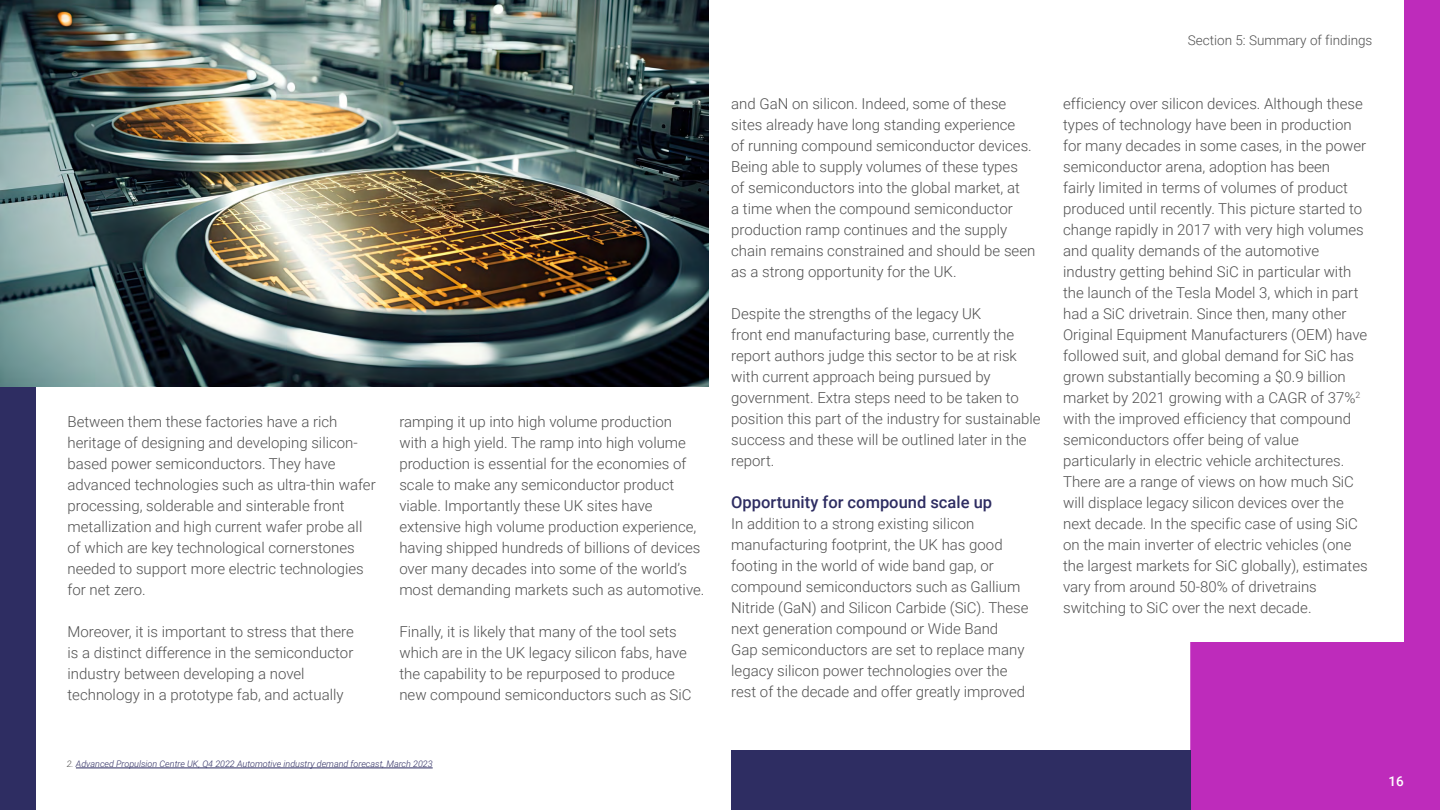
<style>
.page{position:relative;width:1440px;height:810px;background:#fff}
.page>*{position:absolute;margin:0;border:0;box-sizing:border-box;transform-origin:0 0}
.t1{font:500 16.5px "Roboto";color:#2e2d62}
.t2{font:300 15px/21px "Roboto";color:#505050}
.t3{font:300 13.5px "Roboto";color:#505050}
.t4{font:500 13.5px "Roboto";color:#fff}
.t5{font:italic 300 9px "Roboto";color:#2e2d62}
.s1{color:#505050}
</style>
<div class="page">
<svg style="left:1190px;top:0;width:250px;height:810px"></svg>
<svg style="left:0;top:387px;width:250px;height:423px"></svg>
<div style="left:731px;top:750px;width:460px;height:60px;background:#2e2d62"></div>
<hr style="left:76px;top:768px;width:357px;height:1px;background:#2e2d62">
<img style="left:0;top:0;width:709px;height:387px">
<p class="t2" style="left:68px;top:410px;width:310px">Between them these factories have a rich heritage of designing and developing silicon&shy;based power semiconductors. They have advanced technologies such as ultra-thin wafer processing, solderable and sinterable front metallization and high current wafer probe all of which are key technological cornerstones needed to support more electric technologies for net zero.</p>
<p class="t2" style="left:68px;top:620px;width:288px">Moreover, it is important to stress that there is a distinct difference in the semiconductor industry between developing a novel technology in a prototype fab, and actually</p>
<p class="t2" style="left:399px;top:410px;width:307px">ramping it up into high volume production<br>with a high yield. The ramp into high volume production is essential for the economies of scale to make any semiconductor product viable. Importantly these UK sites have extensive high volume production experience, having shipped hundreds of billions of devices over many decades into some of the world’s most demanding markets such as automotive.</p>
<p class="t2" style="left:399px;top:620px;width:294px">Finally, it is likely that many of the tool sets which are in the UK legacy silicon fabs, have the capability to be repurposed to produce new compound semiconductors such as SiC</p>
<p class="t5" style="left:67px;top:758px;width:367px"><span class="s1">2.</span> Advanced Propulsion Centre UK, Q4 2022 Automotive industry demand forecast, March 2023</p>
<p class="t2" style="left:731px;top:92px;width:306px">and GaN on silicon. Indeed, some of these sites already have long standing experience<br>of running compound semiconductor devices.<br>Being able to supply volumes of these types<br>of semiconductors into the global market, at<br>a time when the compound semiconductor production ramp continues and the supply chain remains constrained and should be seen as a strong opportunity for the UK.</p>
<p class="t2" style="left:731px;top:302px;width:311px">Despite the strengths of the legacy UK<br>front end manufacturing base, currently the report authors judge this sector to be at risk with current approach being pursued by government. Extra steps need to be taken to position this part of the industry for sustainable success and these will be outlined later in the report.</p>
<p class="t1" style="left:731px;top:490px;width:262px">Opportunity for compound scale up</p>
<p class="t2" style="left:731px;top:512px;width:299px">In addition to a strong existing silicon manufacturing footprint, the UK has good footing in the world of wide band gap, or compound semiconductors such as Gallium Nitride (GaN) and Silicon Carbide (SiC). These next generation compound or Wide Band Gap semiconductors are set to replace many legacy silicon power technologies over the rest of the decade and offer greatly improved</p>
<p class="t3" style="left:1188px;top:31px;width:186px">Section 5: Summary of findings</p>
<p class="t2" style="left:1063px;top:92px;width:306px">efficiency over silicon devices. Although these types of technology have been in production for many decades in some cases, in the power semiconductor arena, adoption has been<br>fairly limited in terms of volumes of product produced until recently. This picture started to change rapidly in 2017 with very high volumes and quality demands of the automotive industry getting behind SiC in particular with the launch of the Tesla Model 3, which in part had a SiC drivetrain. Since then, many other Original Equipment Manufacturers (OEM) have followed suit, and global demand for SiC has grown substantially becoming a $0.9 billion market by 2021 growing with a CAGR of 37%<sup>2 </sup>with the improved efficiency that compound semiconductors offer being of value particularly in electric vehicle architectures.<br>There are a range of views on how much SiC will displace legacy silicon devices over the next decade. In the specific case of using SiC on the main inverter of electric vehicles (one the largest markets for SiC globally), estimates vary from around 50-80% of drivetrains switching to SiC over the next decade.</p>
<p class="t4" style="left:1389px;top:771px;width:17px">16</p>
</div>
